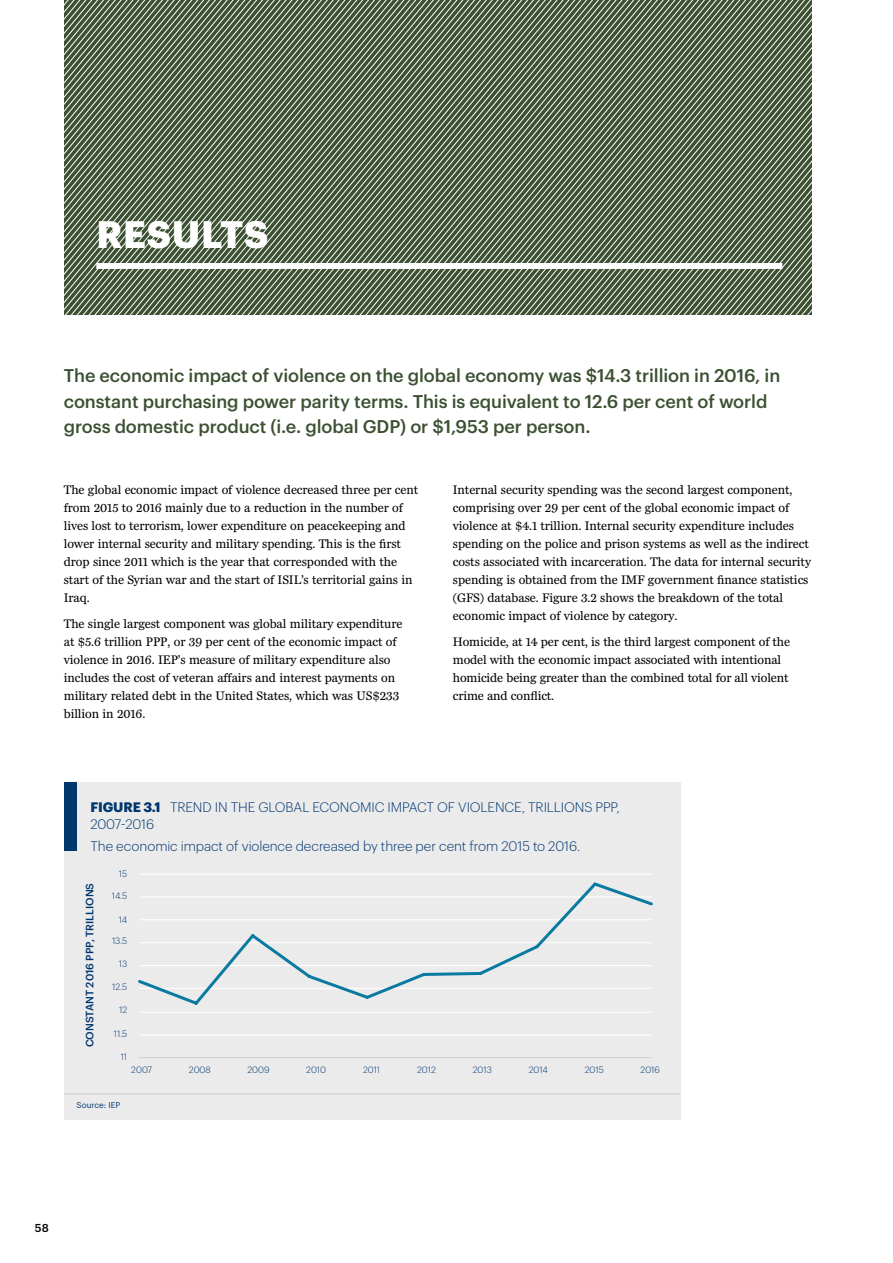
<style>
.page{position:relative;width:893px;height:1263px;background:#fff}
.page>*{position:absolute;margin:0;border:0;box-sizing:border-box;transform-origin:0 0}
.t1{font:700 37.5px "Graphik";letter-spacing:.02em;color:#fff}
.t2{font:500 18px/25.5px "Graphik";letter-spacing:-.005em;color:#3c5032}
.t3{font:300 13.5px/16.5px "Graphik";letter-spacing:-.01em;color:#00366e}
.t4{font:12.75px/18px "Miller Daily Two";letter-spacing:-.005em;color:#000}
.t5{font:500 11.25px "Graphik";color:#000}
.t6{font:500 10.5px "Graphik";color:#00366e}
.t7{font:300 9px "Graphik";letter-spacing:-.005em;color:#00366e}
.t8{font:8.25px "Graphik";color:#00366e}
.s1{font-weight:700}
</style>
<div class="page">
<svg style="left:207px;top:0;width:38px;height:315px;background:#66765f"></svg>
<svg style="left:64px;top:0;width:143px;height:315px;background:#66765e"></svg>
<svg style="left:245px;top:0;width:17px;height:315px;background:#66765e"></svg>
<svg style="left:654px;top:0;width:158px;height:315px;background:#66765e"></svg>
<svg style="left:262px;top:0;width:392px;height:315px;background:#66765f"></svg>
<div style="left:96px;top:263px;width:686px;height:6px;background:#fff"></div>
<div style="left:64px;top:782px;width:616px;height:338px;background:#ebebec"></div>
<div style="left:64px;top:782px;width:13px;height:69px;background:#00366e"></div>
<hr style="left:64px;top:1093px;width:616px;height:1px;background:#c7c8ca">
<hr style="left:140px;top:1034px;width:511px;height:2px;background:#fff">
<hr style="left:140px;top:1012px;width:511px;height:1px;background:#fff">
<hr style="left:140px;top:873px;width:511px;height:2px;background:#fff">
<hr style="left:139px;top:1057px;width:512px;height:1px;background:#d1d3d4">
<svg style="left:138px;top:882px;width:515px;height:123px"></svg>
<h1 class="t1" style="left:96px;top:205px;width:173px">RESULTS</h1>
<h2 class="t2" style="left:64px;top:361px;width:718px">The economic impact of violence on the global economy was $14.3 trillion in 2016, in constant purchasing power parity terms. This is equivalent to 12.6 per cent of world gross domestic product (i.e. global GDP) or $1,953 per person.</h2>
<p class="t4" style="left:64px;top:480px;width:356px">The global economic impact of violence decreased three per cent from 2015 to 2016 mainly due to a reduction in the number of lives lost to terrorism, lower expenditure on peacekeeping and lower internal security and military spending. This is the first drop since 2011 which is the year that corresponded with the start of the Syrian war and the start of ISIL’s territorial gains in Iraq.</p>
<p class="t4" style="left:64px;top:615px;width:340px">The single largest component was global military expenditure at $5.6 trillion PPP, or 39 per cent of the economic impact of violence in 2016. IEP’s measure of military expenditure also includes the cost of veteran affairs and interest payments on military related debt in the United States, which was US$233 billion in 2016.</p>
<p class="t4" style="left:453px;top:480px;width:360px">Internal security spending was the second largest component, comprising over 29 per cent of the global economic impact of violence at $4.1 trillion. Internal security expenditure includes spending on the police and prison systems as well as the indirect costs associated with incarceration. The data for internal security spending is obtained from the IMF government finance statistics (GFS) database. Figure 3.2 shows the breakdown of the total economic impact of violence by category.</p>
<p class="t4" style="left:453px;top:633px;width:339px">Homicide, at 14 per cent, is the third largest component of the model with the economic impact associated with intentional homicide being greater than the combined total for all violent crime and conflict.</p>
<p class="t3" style="left:90px;top:798px;width:531px"><span class="s1">FIGURE 3.1</span> TREND IN THE GLOBAL ECONOMIC IMPACT OF VIOLENCE, TRILLIONS PPP,<br>2007-2016</p>
<p class="t3" style="left:90px;top:837px;width:491px">The economic impact of violence decreased by three per cent from 2015 to 2016.</p>
<p class="t6" style="left:82px;top:1047px;width:166px;rotate:-90deg">CONSTANT 2016 PPP, TRILLIONS</p>
<p class="t7" style="left:119px;top:867px;width:10px">15</p>
<p class="t7" style="left:112px;top:889px;width:17px">14.5</p>
<p class="t7" style="left:119px;top:913px;width:10px">14</p>
<p class="t7" style="left:112px;top:934px;width:17px">13.5</p>
<p class="t7" style="left:119px;top:957px;width:10px">13</p>
<p class="t7" style="left:112px;top:980px;width:17px">12.5</p>
<p class="t7" style="left:119px;top:1003px;width:10px">12</p>
<p class="t7" style="left:114px;top:1027px;width:15px">11.5</p>
<p class="t7" style="left:121px;top:1050px;width:8px">11</p>
<p class="t7" style="left:131px;top:1063px;width:22px">2007</p>
<p class="t7" style="left:189px;top:1063px;width:23px">2008</p>
<p class="t7" style="left:247px;top:1063px;width:23px">2009</p>
<p class="t7" style="left:306px;top:1063px;width:21px">2010</p>
<p class="t7" style="left:363px;top:1063px;width:19px">2011</p>
<p class="t7" style="left:417px;top:1063px;width:20px">2012</p>
<p class="t7" style="left:473px;top:1063px;width:21px">2013</p>
<p class="t7" style="left:529px;top:1063px;width:21px">2014</p>
<p class="t7" style="left:585px;top:1063px;width:21px">2015</p>
<p class="t7" style="left:641px;top:1063px;width:21px">2016</p>
<p class="t8" style="left:77px;top:1098px;width:45px">Source: IEP</p>
<p class="t5" style="left:35px;top:1220px;width:16px">58</p>
</div>
